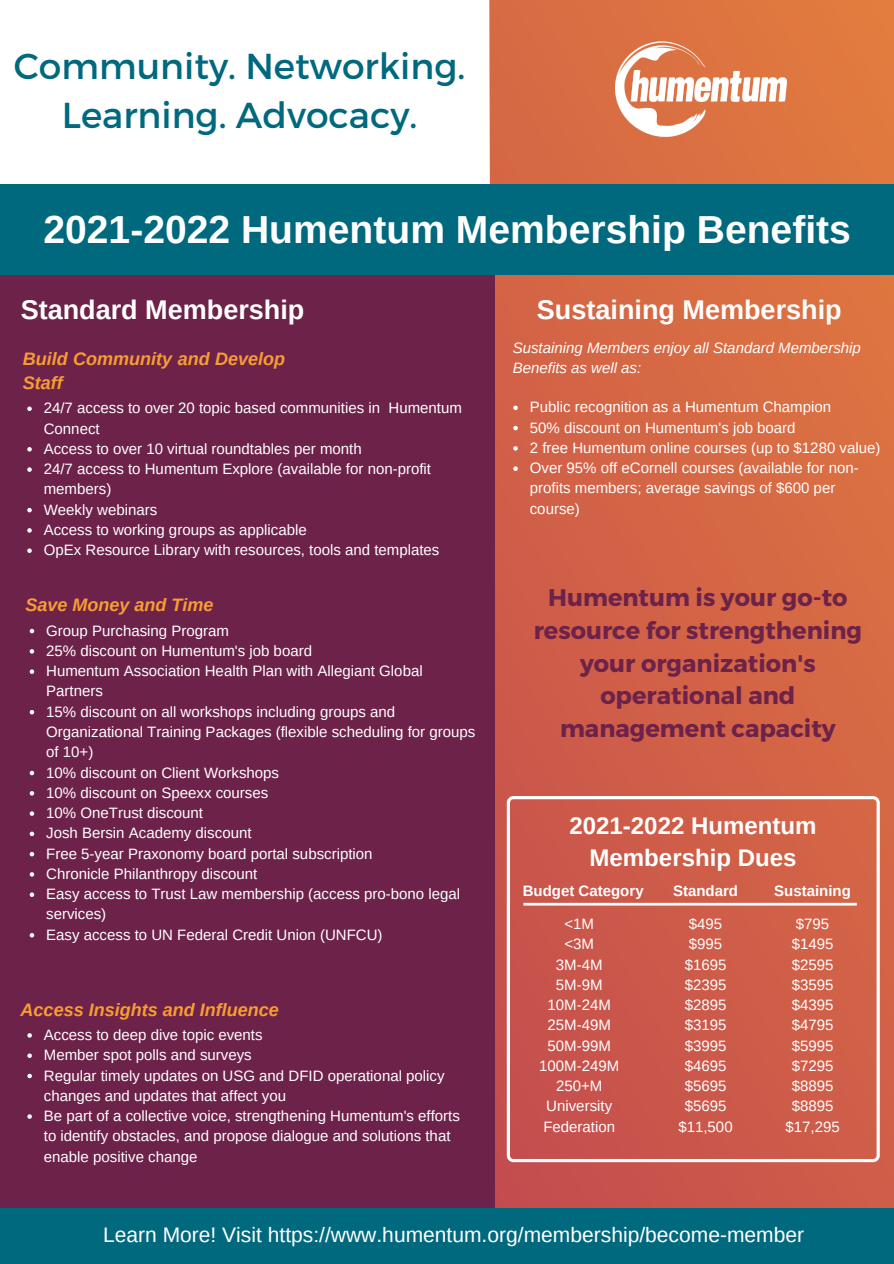
<style>
.page{position:relative;width:894px;height:1264px;background:#fff}
.page>*{position:absolute;margin:0;border:0;box-sizing:border-box;transform-origin:0 0}
.t1{font:700 39px "Arimo";color:#fff}
.t2{font:36px/49.5px "Montserrat";color:#00697e;text-align:center}
.t3{font:700 27px "Arimo";color:#fff}
.t4{font:700 24px/32.7px "Montserrat";color:#6d224a;text-align:center}
.t5{font:700 24px/32.7px "Arimo";color:#fff;text-align:center}
.t6{font:21px "Arimo";color:#fff}
.t7{font:italic 700 18px/24.8px "Arimo";color:#f89d33}
.t8{font:15px/20.2px "Arimo";color:#fff}
.t9{font:italic 15px/20.2px "Arimo";color:#fff}
.t10{font:700 15px "Arimo";color:#fff}
</style>
<div class="page">
<svg style="left:489px;top:0;width:404px;height:1208px;background:#d36645"></svg>
<div style="left:0;top:269px;width:494px;height:947px;background:#6d224a"></div>
<div style="left:0;top:184px;width:893px;height:90px;background:#00697e"></div>
<svg style="left:506px;top:796px;width:373px;height:366px;background:#ce5f4f"></svg>
<svg style="left:523px;top:902px;width:333px;height:3px"></svg>
<img style="left:600px;top:31px;width:201px;height:117px">
<div style="left:0;top:1208px;width:893px;height:55px;background:#00697e"></div>
<svg style="left:27px;top:406px;width:5px;height:5px"></svg>
<svg style="left:27px;top:447px;width:5px;height:4px"></svg>
<svg style="left:27px;top:467px;width:5px;height:5px"></svg>
<svg style="left:27px;top:508px;width:5px;height:4px"></svg>
<svg style="left:27px;top:528px;width:5px;height:4px"></svg>
<svg style="left:27px;top:548px;width:5px;height:5px"></svg>
<svg style="left:30px;top:629px;width:4px;height:4px"></svg>
<svg style="left:30px;top:649px;width:4px;height:4px"></svg>
<svg style="left:30px;top:669px;width:4px;height:5px"></svg>
<svg style="left:30px;top:710px;width:4px;height:4px"></svg>
<svg style="left:30px;top:770px;width:4px;height:5px"></svg>
<svg style="left:30px;top:791px;width:4px;height:4px"></svg>
<svg style="left:30px;top:811px;width:4px;height:4px"></svg>
<svg style="left:30px;top:831px;width:4px;height:5px"></svg>
<svg style="left:30px;top:851px;width:4px;height:5px"></svg>
<svg style="left:30px;top:872px;width:4px;height:4px"></svg>
<svg style="left:30px;top:892px;width:4px;height:5px"></svg>
<svg style="left:30px;top:933px;width:4px;height:4px"></svg>
<svg style="left:27px;top:1033px;width:5px;height:4px"></svg>
<svg style="left:27px;top:1053px;width:5px;height:4px"></svg>
<svg style="left:27px;top:1073px;width:5px;height:5px"></svg>
<svg style="left:27px;top:1114px;width:5px;height:4px"></svg>
<svg style="left:513px;top:405px;width:4px;height:5px"></svg>
<svg style="left:513px;top:426px;width:4px;height:4px"></svg>
<svg style="left:513px;top:446px;width:4px;height:4px"></svg>
<svg style="left:513px;top:466px;width:4px;height:5px"></svg>
<p class="t2" style="left:14px;top:39px;width:453px">Community. Networking.<br>Learning. Advocacy.</p>
<p class="t1" style="left:43px;top:208px;width:808px">2021-2022 Humentum Membership Benefits</p>
<p class="t3" style="left:21px;top:295px;width:285px">Standard Membership</p>
<p class="t3" style="left:537px;top:295px;width:306px">Sustaining Membership</p>
<p class="t7" style="left:23px;top:346px;width:264px">Build Community and Develop<br>Staff</p>
<p class="t8" style="left:44px;top:398px;width:419px">24/7 access to over 20 topic based communities in Humentum<br>Connect</p>
<p class="t8" style="left:44px;top:438px;width:319px">Access to over 10 virtual roundtables per month</p>
<p class="t8" style="left:44px;top:459px;width:389px">24/7 access to Humentum Explore (available for non-profit members)</p>
<p class="t8" style="left:44px;top:499px;width:115px">Weekly webinars</p>
<p class="t8" style="left:44px;top:519px;width:264px">Access to working groups as applicable</p>
<p class="t8" style="left:44px;top:540px;width:397px">OpEx Resource Library with resources, tools and templates</p>
<p class="t7" style="left:25px;top:592px;width:190px">Save Money and Time</p>
<p class="t8" style="left:46px;top:620px;width:184px">Group Purchasing Program</p>
<p class="t8" style="left:46px;top:640px;width:267px">25% discount on Humentum's job board</p>
<p class="t8" style="left:46px;top:661px;width:378px">Humentum Association Health Plan with Allegiant Global<br>Partners</p>
<p class="t8" style="left:46px;top:701px;width:430px">15% discount on all workshops including groups and<br>Organizational Training Packages (flexible scheduling for groups of 10+)</p>
<p class="t8" style="left:46px;top:762px;width:234px">10% discount on Client Workshops</p>
<p class="t8" style="left:46px;top:782px;width:223px">10% discount on Speexx courses</p>
<p class="t8" style="left:46px;top:802px;width:158px">10% OneTrust discount</p>
<p class="t8" style="left:46px;top:823px;width:207px">Josh Bersin Academy discount</p>
<p class="t8" style="left:46px;top:843px;width:328px">Free 5-year Praxonomy board portal subscription</p>
<p class="t8" style="left:46px;top:863px;width:213px">Chronicle Philanthropy discount</p>
<p class="t8" style="left:46px;top:883px;width:415px">Easy access to Trust Law membership (access pro-bono legal services)</p>
<p class="t8" style="left:46px;top:924px;width:338px">Easy access to UN Federal Credit Union (UNFCU)</p>
<p class="t7" style="left:21px;top:996px;width:260px">Access Insights and Influence</p>
<p class="t8" style="left:44px;top:1024px;width:220px">Access to deep dive topic events</p>
<p class="t8" style="left:44px;top:1044px;width:209px">Member spot polls and surveys</p>
<p class="t8" style="left:44px;top:1065px;width:402px">Regular timely updates on USG and DFID operational policy changes and updates that affect you</p>
<p class="t8" style="left:44px;top:1105px;width:417px">Be part of a collective voice, strengthening Humentum's efforts to identify obstacles, and propose dialogue and solutions that enable positive change</p>
<p class="t9" style="left:512px;top:337px;width:349px">Sustaining Members enjoy all Standard Membership<br>Benefits as well as:</p>
<p class="t8" style="left:529px;top:397px;width:303px">Public recognition as a Humentum Champion</p>
<p class="t8" style="left:529px;top:417px;width:267px">50% discount on Humentum's job board</p>
<p class="t8" style="left:529px;top:437px;width:352px">2 free Humentum online courses (up to $1280 value)</p>
<p class="t8" style="left:529px;top:458px;width:330px">Over 95% off eCornell courses (available for non&shy;profits members; average savings of $600 per course)</p>
<p class="t4" style="left:533px;top:580px;width:330px">Humentum is your go-to resource for strengthening your organization's operational and management capacity</p>
<p class="t5" style="left:569px;top:809px;width:248px">2021-2022 Humentum<br>Membership Dues</p>
<p class="t10" style="left:522px;top:882px;width:122px">Budget Category</p>
<p class="t10" style="left:672px;top:882px;width:67px">Standard</p>
<p class="t10" style="left:774px;top:882px;width:78px">Sustaining</p>
<p class="t8" style="left:564px;top:913px;width:31px">&lt;1M</p>
<p class="t8" style="left:564px;top:933px;width:31px">&lt;3M</p>
<p class="t8" style="left:555px;top:954px;width:48px">3M-4M</p>
<p class="t8" style="left:555px;top:974px;width:48px">5M-9M</p>
<p class="t8" style="left:547px;top:994px;width:65px">10M-24M</p>
<p class="t8" style="left:547px;top:1015px;width:65px">25M-49M</p>
<p class="t8" style="left:547px;top:1035px;width:65px">50M-99M</p>
<p class="t8" style="left:539px;top:1055px;width:82px">100M-249M</p>
<p class="t8" style="left:556px;top:1075px;width:48px">250+M</p>
<p class="t8" style="left:546px;top:1096px;width:67px">University</p>
<p class="t8" style="left:543px;top:1116px;width:73px">Federation</p>
<p class="t8" style="left:688px;top:913px;width:35px">$495</p>
<p class="t8" style="left:688px;top:933px;width:35px">$995</p>
<p class="t8" style="left:684px;top:954px;width:43px">$1695</p>
<p class="t8" style="left:684px;top:974px;width:43px">$2395</p>
<p class="t8" style="left:684px;top:994px;width:43px">$2895</p>
<p class="t8" style="left:684px;top:1015px;width:43px">$3195</p>
<p class="t8" style="left:684px;top:1035px;width:43px">$3995</p>
<p class="t8" style="left:684px;top:1055px;width:43px">$4695</p>
<p class="t8" style="left:684px;top:1075px;width:43px">$5695</p>
<p class="t8" style="left:684px;top:1096px;width:43px">$5695</p>
<p class="t8" style="left:678px;top:1116px;width:56px">$11,500</p>
<p class="t8" style="left:795px;top:913px;width:35px">$795</p>
<p class="t8" style="left:791px;top:933px;width:43px">$1495</p>
<p class="t8" style="left:791px;top:954px;width:43px">$2595</p>
<p class="t8" style="left:791px;top:974px;width:43px">$3595</p>
<p class="t8" style="left:791px;top:994px;width:43px">$4395</p>
<p class="t8" style="left:791px;top:1015px;width:43px">$4795</p>
<p class="t8" style="left:791px;top:1035px;width:43px">$5995</p>
<p class="t8" style="left:791px;top:1055px;width:43px">$7295</p>
<p class="t8" style="left:791px;top:1075px;width:43px">$8895</p>
<p class="t8" style="left:791px;top:1096px;width:43px">$8895</p>
<p class="t8" style="left:785px;top:1116px;width:56px">$17,295</p>
<p class="t6" style="left:103px;top:1223px;width:702px">Learn More! Visit https://www.humentum.org/membership/become-member</p>
</div>
